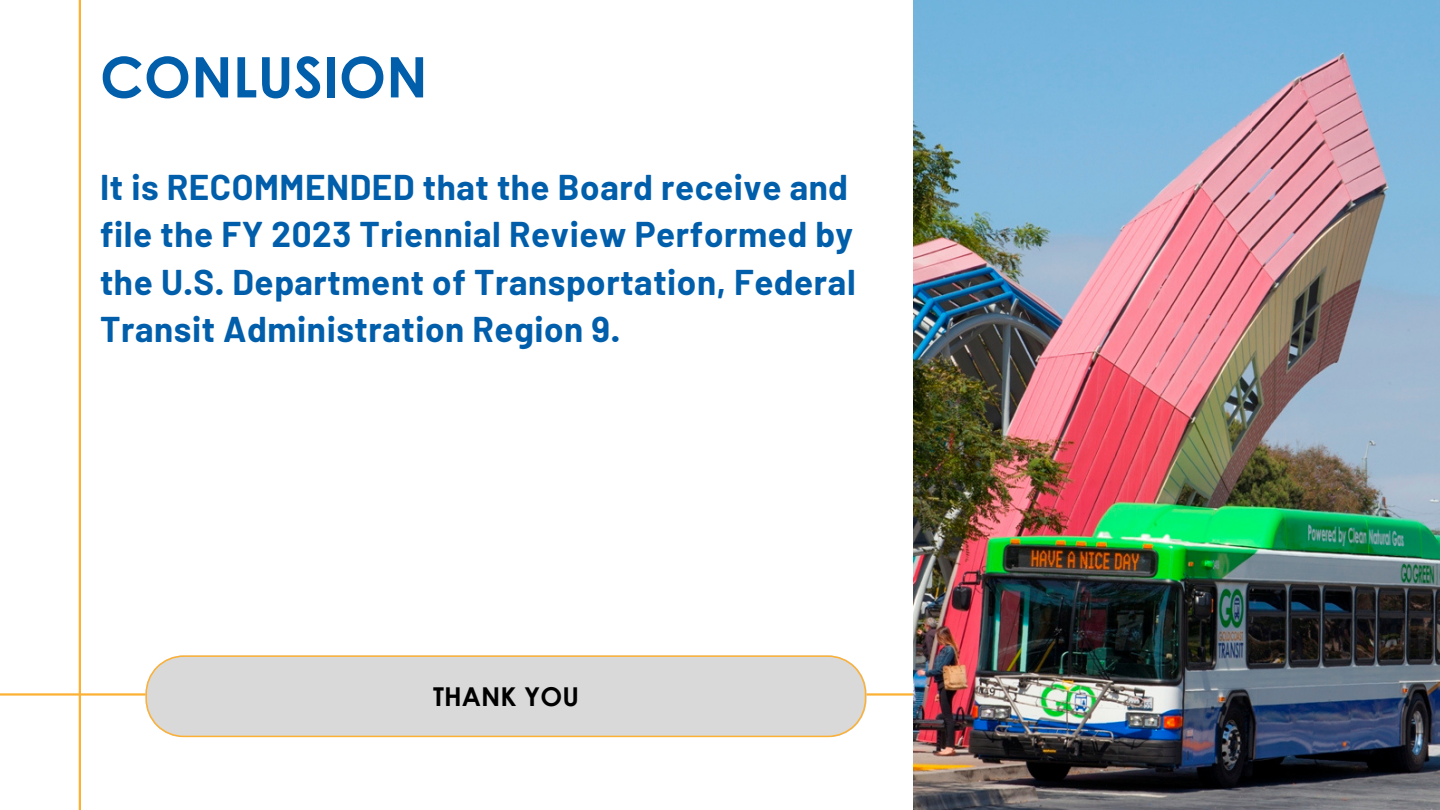
<style>
.page{position:relative;width:1440px;height:810px;background:#fff}
.page>*{position:absolute;margin:0;border:0;box-sizing:border-box;transform-origin:0 0}
.t1{font:700 56px "Century Gothic";letter-spacing:.005em;color:#005eab}
.t2{font:700 35px/47.2px "Barlow";letter-spacing:.015em;color:#005eab}
.t3{font:700 26px "Century Gothic";letter-spacing:.005em;color:#000}
</style>
<div class="page">
<hr style="left:79px;top:0;width:2px;height:810px;background:#fcb034">
<hr style="left:0;top:693px;width:1440px;height:3px;background:#fcb034">
<img style="left:914px;top:0;width:526px;height:810px">
<svg style="left:146px;top:655px;width:720px;height:82px;background:#dbd8d3"></svg>
<p class="t1" style="left:100px;top:41px;width:329px">CONLUSION</p>
<p class="t2" style="left:100px;top:162px;width:757px">It is RECOMMENDED that the Board receive and file the FY 2023 Triennial Review Performed by the U.S. Department of Transportation, Federal Transit Administration Region 9.</p>
<p class="t3" style="left:433px;top:680px;width:147px">THANK YOU</p>
</div>
